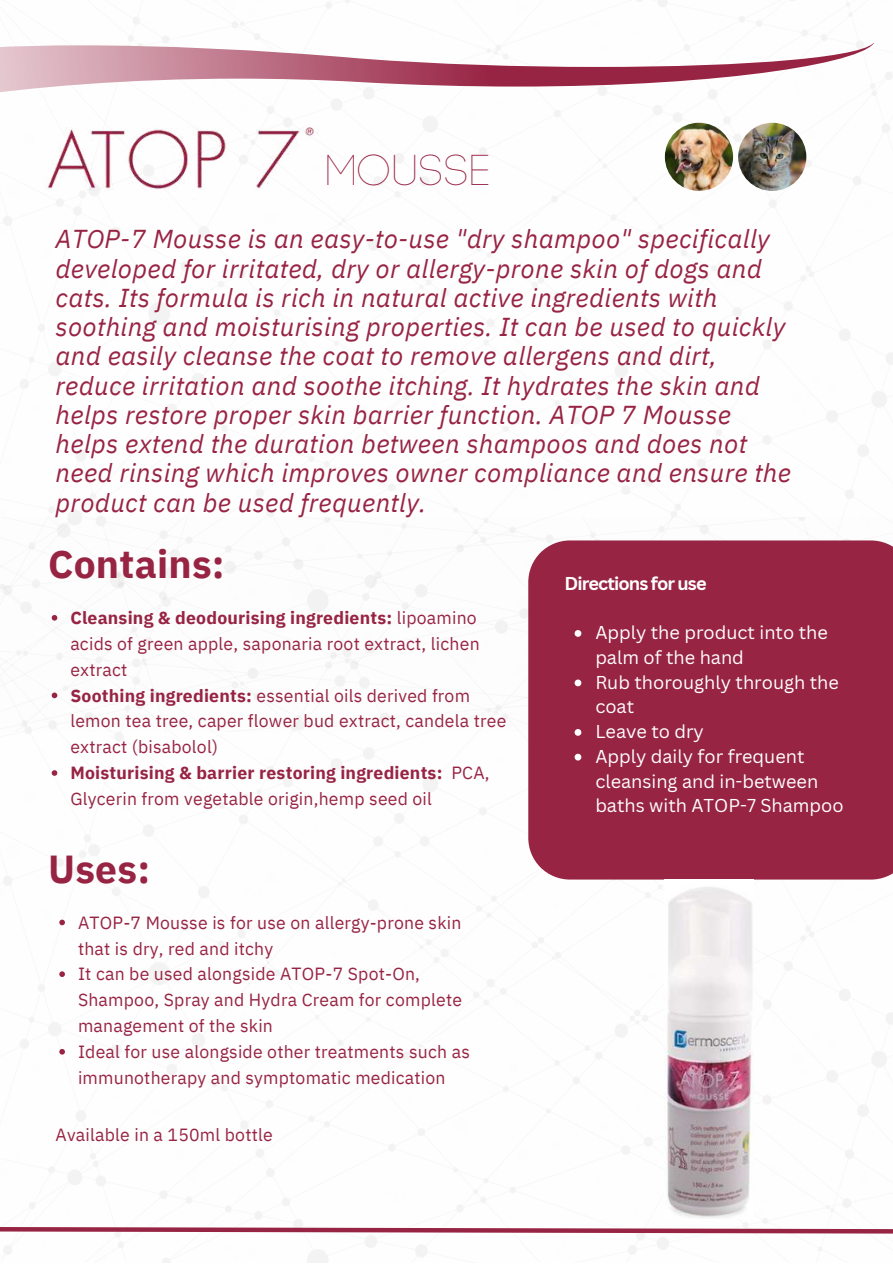
<style>
.page{position:relative;width:893px;height:1264px;background:#fff}
.page>*{position:absolute;margin:0;border:0;box-sizing:border-box;transform-origin:0 0}
.t1{font:43.05px "Code Pro Light LC";color:#982444}
.t2{font:700 39px "IBM Plex Sans";letter-spacing:.005em;color:#982444}
.t3{font:italic 25.95px/29.2px "IBM Plex Sans";letter-spacing:.01em;color:#982444}
.t4{font:18.15px/24.8px "Canva Sans";color:#fff}
.t5{font:700 18.15px "Canva Sans";letter-spacing:-.05em;color:#fff}
.t6{font:17.55px/25.8px "IBM Plex Sans";letter-spacing:.01em;color:#982444}
.s1{font-weight:700}
</style>
<div class="page">
<img style="left:3px;top:731px;width:889px;height:531px">
<img style="left:0;top:0;width:892px;height:731px">
<img style="left:738px;top:123px;width:68px;height:68px;border-radius:50%">
<img style="left:664px;top:123px;width:69px;height:68px;border-radius:50%">
<svg style="left:0;top:1224px;width:892px;height:11px"></svg>
<svg style="left:0;top:40px;width:873px;height:97px"></svg>
<div style="left:528px;top:540px;width:364px;height:339px;background:#982444"></div>
<img style="left:37px;top:113px;width:288px;height:87px">
<img style="left:664px;top:879px;width:89px;height:338px">
<svg style="left:52px;top:615px;width:5px;height:5px"></svg>
<svg style="left:52px;top:692px;width:5px;height:6px"></svg>
<svg style="left:52px;top:770px;width:5px;height:5px"></svg>
<svg style="left:574px;top:630px;width:7px;height:7px"></svg>
<svg style="left:574px;top:679px;width:7px;height:7px"></svg>
<svg style="left:574px;top:729px;width:7px;height:6px"></svg>
<svg style="left:574px;top:753px;width:7px;height:7px"></svg>
<svg style="left:59px;top:919px;width:6px;height:6px"></svg>
<svg style="left:59px;top:971px;width:6px;height:6px"></svg>
<svg style="left:59px;top:1048px;width:6px;height:6px"></svg>
<h1 class="t1" style="left:325px;top:144px;width:167px">MOUSSE</h1>
<p class="t3" style="left:55px;top:224px;width:737px">ATOP-7 Mousse is an easy-to-use "dry shampoo" specifically developed for irritated, dry or allergy-prone skin of dogs and cats. Its formula is rich in natural active ingredients with soothing and moisturising properties. It can be used to quickly and easily cleanse the coat to remove allergens and dirt, reduce irritation and soothe itching. It hydrates the skin and helps restore proper skin barrier function. ATOP 7 Mousse helps extend the duration between shampoos and does not need rinsing which improves owner compliance and ensure the product can be used frequently.</p>
<h2 class="t2" style="left:48px;top:538px;width:178px">Contains:</h2>
<p class="t6" style="left:70px;top:604px;width:437px"><span class="s1">Cleansing &amp; deodourising ingredients:</span> lipoamino acids of green apple, saponaria root extract, lichen extract<br><span class="s1">Soothing ingredients:</span> essential oils derived from lemon tea tree, caper flower bud extract, candela tree extract (bisabolol)<br><span class="s1">Moisturising &amp; barrier restoring ingredients:</span> PCA, Glycerin from vegetable origin,hemp seed oil</p>
<p class="t5" style="left:564px;top:570px;width:144px">Directions for use</p>
<p class="t4" style="left:595px;top:619px;width:250px">Apply the product into the palm of the hand<br>Rub thoroughly through the coat<br>Leave to dry<br>Apply daily for frequent cleansing and in-between baths with ATOP-7 Shampoo</p>
<h2 class="t2" style="left:48px;top:842px;width:104px">Uses:</h2>
<p class="t6" style="left:78px;top:909px;width:393px">ATOP-7 Mousse is for use on allergy-prone skin that is dry, red and itchy<br>It can be used alongside ATOP-7 Spot-On, Shampoo, Spray and Hydra Cream for complete management of the skin<br>Ideal for use alongside other treatments such as immunotherapy and symptomatic medication</p>
<p class="t6" style="left:55px;top:1121px;width:219px">Available in a 150ml bottle</p>
</div>
